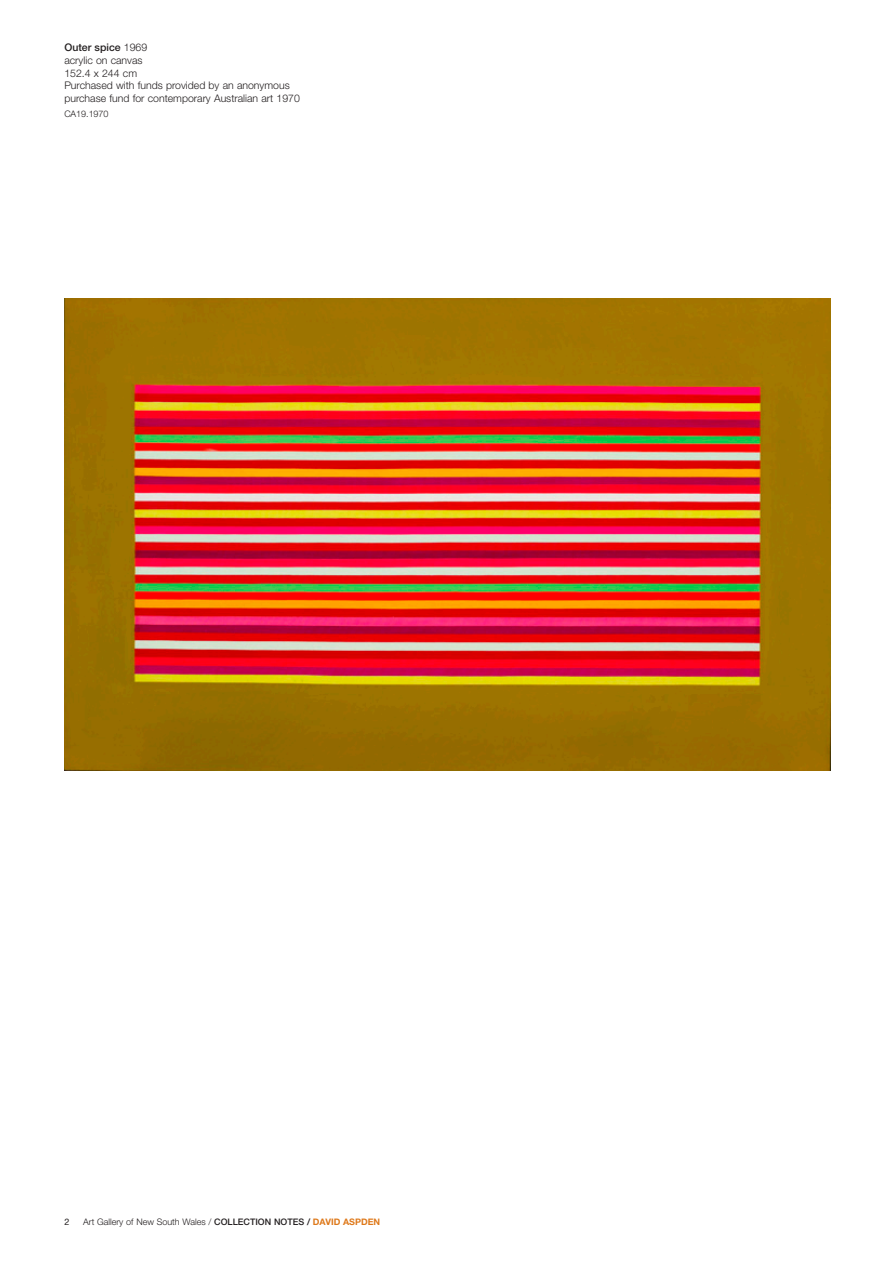
<style>
.page{position:relative;width:893px;height:1263px;background:#fff}
.page>*{position:absolute;margin:0;border:0;box-sizing:border-box;transform-origin:0 0}
.pic_caption{font:300 10.5px/12.6px "Helvetica Neue";color:#231f20}
.pic_caption-2{font:500 10.5px "Helvetica Neue";color:#231f20}
.details_6pt{font:300 9px "Helvetica Neue";color:#231f20}
.t1{font:9px "Helvetica Neue";color:#231f20}
.s1{font-weight:300}
.s2{font-weight:500}
.s3{font-weight:700;color:#de791b}
</style>
<div class="page">
<img style="left:64px;top:298px;width:766px;height:472px">
<p class="pic_caption-2" style="left:64px;top:41px;width:84px">Outer spice <span class="s1">1969</span></p>
<p class="pic_caption" style="left:64px;top:54px;width:80px">acrylic on canvas</p>
<p class="pic_caption" style="left:64px;top:66px;width:74px">152.4 x 244 cm</p>
<p class="pic_caption" style="left:64px;top:79px;width:237px">Purchased with funds provided by an anonymous purchase fund for contemporary Australian art 1970</p>
<p class="details_6pt" style="left:64px;top:108px;width:46px">CA19.1970</p>
<p class="t1" style="left:64px;top:1216px;width:7px">2</p>
<p class="details_6pt" style="left:83px;top:1216px;width:298px">Art Gallery of New South Wales / <span class="s2">COLLECTION NOTES /</span> <span class="s3">DAVID ASPDEN</span></p>
</div>
